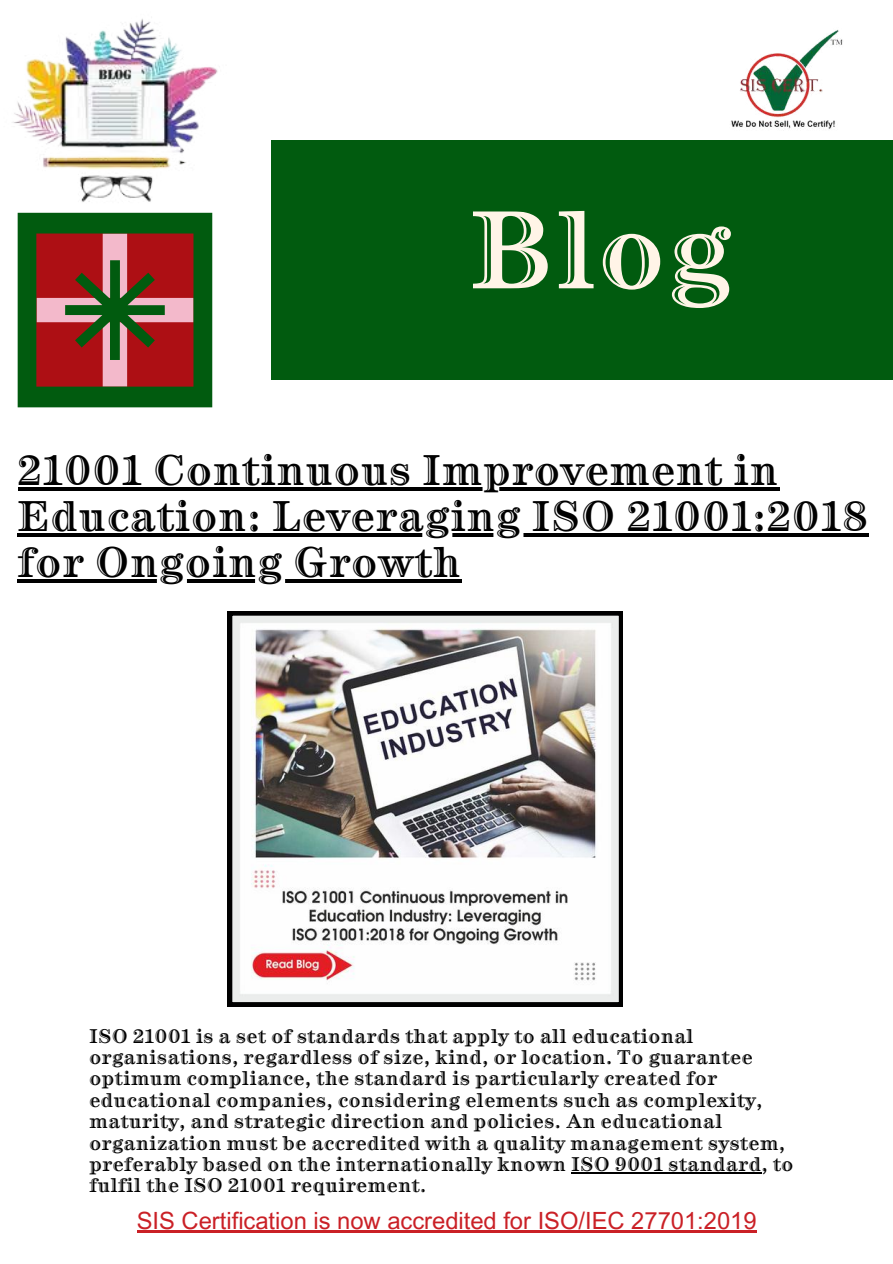
<style>
.page{position:relative;width:893px;height:1264px;background:#fff}
.page>*{position:absolute;margin:0;border:0;box-sizing:border-box;transform-origin:0 0}
.t1{font:100.5px "Century Handtooled ITC Std";color:#fff4e7}
.t2{font:39px/46.2px "Century Handtooled ITC Std";letter-spacing:.05em;color:#000}
.t3{font:23.7px "Arial MT Pro";color:#ca2026}
.t4{font:18px/21.3px "Century Handtooled ITC Std";letter-spacing:.05em;color:#000}
</style>
<div class="page">
<div style="left:271px;top:140px;width:621px;height:240px;background:#015b0f"></div>
<img style="left:731px;top:29px;width:112px;height:100px">
<img style="left:12px;top:18px;width:206px;height:227px">
<svg style="left:18px;top:213px;width:194px;height:194px"></svg>
<img style="left:228px;top:611px;width:395px;height:395px">
<hr style="left:137px;top:1230px;width:619px;height:2px;background:#ca2026">
<hr style="left:571px;top:1172px;width:190px;height:1px;background:#000">
<hr style="left:18px;top:487px;width:761px;height:3px;background:#000">
<hr style="left:18px;top:533px;width:850px;height:4px;background:#000">
<hr style="left:18px;top:579px;width:444px;height:4px;background:#000">
<h1 class="t1" style="left:470px;top:211px;width:261px">Blog</h1>
<h2 class="t2" style="left:18px;top:450px;width:850px">21001 Continuous Improvement in<br>Education: Leveraging ISO 21001:2018 for Ongoing Growth</h2>
<p class="t4" style="left:89px;top:1026px;width:705px">ISO 21001 is a set of standards that apply to all educational organisations, regardless of size, kind, or location. To guarantee optimum compliance, the standard is particularly created for educational companies, considering elements such as complexity, maturity, and strategic direction and policies. An educational organization must be accredited with a quality management system, preferably based on the internationally known ISO 9001 standard, to fulfil the ISO 21001 requirement.</p>
<h3 class="t3" style="left:137px;top:1211px;width:621px">SIS Certification is now accredited for ISO/IEC 27701:2019</h3>
</div>
